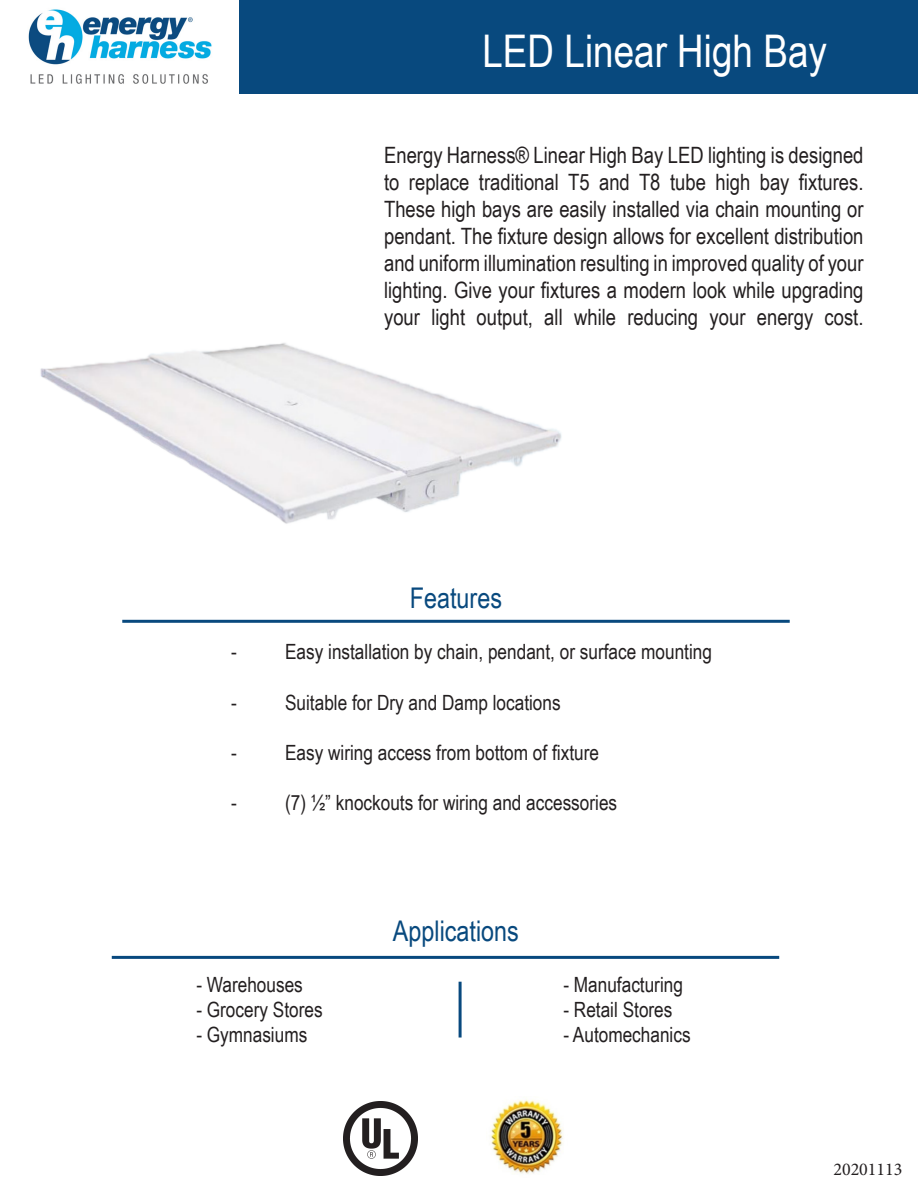
<style>
.page{position:relative;width:918px;height:1188px;background:#fff}
.page>*{position:absolute;margin:0;border:0;box-sizing:border-box;transform-origin:0 0}
.t1{font:45px "Arial Narrow";color:#fff}
.t2{font:28.5px "Arial Narrow";color:#08497e}
.t3{font:22.5px/27px "Arial Narrow";color:#231f20;text-align:justify}
.t4{font:21px "Arial Narrow";color:#231f20}
.t5{font:18px "Minion Pro";color:#231f20}
</style>
<div class="page">
<div style="left:240px;top:0;width:678px;height:93px;background:#08497e"></div>
<img style="left:28px;top:9px;width:184px;height:75px">
<hr style="left:112px;top:956px;width:667px;height:3px;background:#08497e">
<hr style="left:459px;top:982px;width:3px;height:56px;background:#08497e">
<img style="left:490px;top:1099px;width:73px;height:75px">
<hr style="left:122px;top:620px;width:668px;height:3px;background:#08497e">
<img style="left:344px;top:1101px;width:74px;height:74px">
<img style="left:40px;top:343px;width:522px;height:181px">
<p class="t1" style="left:482px;top:18px;width:346px">LED Linear High Bay</p>
<p class="t3" style="left:384px;top:141px;width:481px">Energy Harness® Linear High Bay LED lighting is designed to replace traditional T5 and T8 tube high bay fixtures.<br>These high bays are easily installed via chain mounting or pendant. The fixture design allows for excellent distribution and uniform illumination resulting in improved quality of your lighting. Give your fixtures a modern look while upgrading your light output, all while reducing your energy cost.</p>
<p class="t2" style="left:410px;top:577px;width:94px">Features</p>
<p class="t4" style="left:231px;top:636px;width:482px">- Easy installation by chain, pendant, or surface mounting</p>
<p class="t4" style="left:231px;top:687px;width:331px">- Suitable for Dry and Damp locations</p>
<p class="t4" style="left:231px;top:737px;width:369px">- Easy wiring access from bottom of fixture</p>
<p class="t4" style="left:231px;top:788px;width:388px">- (7) ½” knockouts for wiring and accessories</p>
<p class="t4" style="left:196px;top:969px;width:108px">- Warehouses</p>
<p class="t4" style="left:196px;top:994px;width:128px">- Grocery Stores</p>
<p class="t4" style="left:196px;top:1019px;width:112px">- Gymnasiums</p>
<p class="t2" style="left:393px;top:910px;width:127px">Applications</p>
<p class="t4" style="left:563px;top:969px;width:121px">- Manufacturing</p>
<p class="t4" style="left:563px;top:994px;width:111px">- Retail Stores</p>
<p class="t4" style="left:563px;top:1019px;width:129px">- Automechanics</p>
<p class="t5" style="left:833px;top:1157px;width:71px">20201113</p>
</div>
